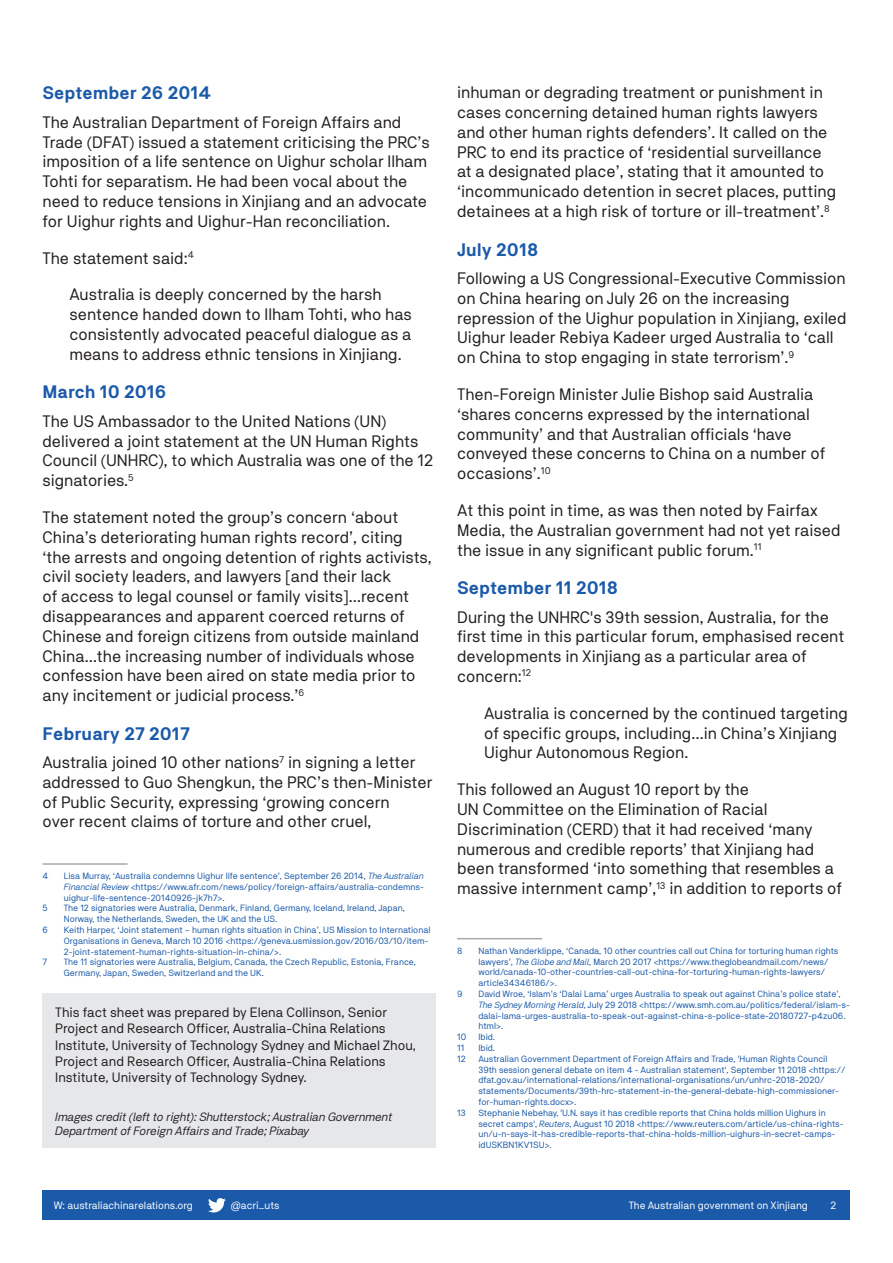
<style>
.page{position:relative;width:893px;height:1263px;background:#fff}
.page>*{position:absolute;margin:0;border:0;box-sizing:border-box;transform-origin:0 0}
.Subheading{font:700 18px "NB Akademie Std";color:#1b5aa9}
.Body_Copy{font:16.5px/19.8px "NB Akademie Std";color:#231f20}
.Quotes{font:16.5px/19.8px "NB Akademie Std";color:#231f20}
.Author_and_image_cre{font:13.5px/16.2px "NB Akademie Std";color:#231f20}
.Author_and_image_cre-2{font:italic 12px/14.4px "NB Akademie Std";color:#231f20}
.t1{font:10.5px "NB Akademie Std";color:#fff}
.Footnote_text_2{font:9px/10.8px "NB Akademie Std";color:#1b5aa9}
.s1{font-style:italic}
</style>
<div class="page">
<div style="left:43px;top:1191px;width:807px;height:29px;background:#1b5aa9"></div>
<svg style="left:208px;top:1198px;width:18px;height:14px"></svg>
<hr style="left:43px;top:863px;width:85px;height:2px;background:#a8a9ad">
<hr style="left:457px;top:938px;width:85px;height:1px;background:#a8a9ad">
<div style="left:43px;top:993px;width:393px;height:155px;background:#e6e7e9"></div>
<p class="Subheading" style="left:43px;top:83px;width:170px">September 26 2014</p>
<p class="Body_Copy" style="left:43px;top:112px;width:389px">The Australian Department of Foreign Affairs and Trade (DFAT) issued a statement criticising the PRC’s imposition of a life sentence on Uighur scholar Ilham Tohti for separatism. He had been vocal about the need to reduce tensions in Xinjiang and an advocate for Uighur rights and Uighur-Han reconciliation.</p>
<p class="Body_Copy" style="left:43px;top:248px;width:153px">The statement said:<sup>4</sup></p>
<p class="Quotes" style="left:70px;top:285px;width:344px">Australia is deeply concerned by the harsh sentence handed down to Ilham Tohti, who has consistently advocated peaceful dialogue as a means to address ethnic tensions in Xinjiang.</p>
<p class="Subheading" style="left:43px;top:382px;width:125px">March 10 2016</p>
<p class="Body_Copy" style="left:43px;top:411px;width:392px">The US Ambassador to the United Nations (UN) delivered a joint statement at the UN Human Rights Council (UNHRC), to which Australia was one of the 12 signatories.<sup>5</sup></p>
<p class="Body_Copy" style="left:43px;top:507px;width:391px">The statement noted the group’s concern ‘about China’s deteriorating human rights record’, citing ‘the arrests and ongoing detention of rights activists, civil society leaders, and lawyers [and their lack<br>of access to legal counsel or family visits]…recent disappearances and apparent coerced returns of Chinese and foreign citizens from outside mainland China…the increasing number of individuals whose confession have been aired on state media prior to any incitement or judicial process.’<sup>6</sup></p>
<p class="Subheading" style="left:43px;top:723px;width:149px">February 27 2017</p>
<p class="Body_Copy" style="left:43px;top:752px;width:391px">Australia joined 10 other nations<sup>7</sup> in signing a letter addressed to Guo Shengkun, the PRC’s then-Minister of Public Security, expressing ‘growing concern<br>over recent claims of torture and other cruel,</p>
<p class="Footnote_text_2" style="left:43px;top:870px;width:7px">4</p>
<p class="Footnote_text_2" style="left:64px;top:870px;width:362px;text-align:justify">Lisa Murray, ‘Australia condemns Uighur life sentence’, September 26 2014, <span class="s1">The Australian Financial Review</span> &lt;https://www.afr.com/news/policy/foreign-affairs/australia-condemns&shy;uighur-life-sentence-20140926-jk7h7&gt;.</p>
<p class="Footnote_text_2" style="left:43px;top:903px;width:7px">5</p>
<p class="Footnote_text_2" style="left:64px;top:903px;width:343px">The 12 signatories were Australia, Denmark, Finland, Germany, Iceland, Ireland, Japan,<br>Norway, the Netherlands, Sweden, the UK and the US.</p>
<p class="Footnote_text_2" style="left:43px;top:924px;width:7px">6</p>
<p class="Footnote_text_2" style="left:64px;top:924px;width:368px">Keith Harper, ‘Joint statement – human rights situation in China’, US Mission to International<br>Organisations in Geneva, March 10 2016 &lt;https://geneva.usmission.gov/2016/03/10/item-<br>2-joint-statement-human-rights-situation-in-china/&gt;.</p>
<p class="Footnote_text_2" style="left:43px;top:957px;width:6px">7</p>
<p class="Footnote_text_2" style="left:64px;top:957px;width:354px">The 11 signatories were Australia, Belgium, Canada, the Czech Republic, Estonia, France,<br>Germany, Japan, Sweden, Switzerland and the UK.</p>
<p class="Author_and_image_cre" style="left:55px;top:1004px;width:362px">This fact sheet was prepared by Elena Collinson, Senior Project and Research Officer, Australia-China Relations Institute, University of Technology Sydney and Michael Zhou, Project and Research Officer, Australia-China Relations Institute, University of Technology Sydney.</p>
<p class="Author_and_image_cre-2" style="left:55px;top:1109px;width:338px">Images credit (left to right): Shutterstock; Australian Government<br>Department of Foreign Affairs and Trade; Pixabay</p>
<p class="Body_Copy" style="left:457px;top:82px;width:380px">inhuman or degrading treatment or punishment in cases concerning detained human rights lawyers and other human rights defenders’. It called on the PRC to end its practice of ‘residential surveillance at a designated place’, stating that it amounted to ‘incommunicado detention in secret places, putting detainees at a high risk of torture or ill-treatment’.<sup>8</sup></p>
<p class="Subheading" style="left:457px;top:239px;width:83px">July 2018</p>
<p class="Body_Copy" style="left:457px;top:268px;width:391px">Following a US Congressional-Executive Commission on China hearing on July 26 on the increasing repression of the Uighur population in Xinjiang, exiled Uighur leader Rebiya Kadeer urged Australia to ‘call on China to stop engaging in state terrorism’.<sup>9</sup></p>
<p class="Body_Copy" style="left:457px;top:384px;width:370px">Then-Foreign Minister Julie Bishop said Australia ‘shares concerns expressed by the international community’ and that Australian officials ‘have conveyed these concerns to China on a number of occasions’.<sup>10</sup></p>
<p class="Body_Copy" style="left:457px;top:500px;width:385px">At this point in time, as was then noted by Fairfax<br>Media, the Australian government had not yet raised the issue in any significant public forum.<sup>11</sup></p>
<p class="Subheading" style="left:457px;top:578px;width:163px">September 11 2018</p>
<p class="Body_Copy" style="left:457px;top:607px;width:389px">During the UNHRC's 39th session, Australia, for the first time in this particular forum, emphasised recent developments in Xinjiang as a particular area of concern:<sup>12</sup></p>
<p class="Quotes" style="left:484px;top:703px;width:365px">Australia is concerned by the continued targeting of specific groups, including…in China’s Xinjiang<br>Uighur Autonomous Region.</p>
<p class="Body_Copy" style="left:457px;top:779px;width:386px">This followed an August 10 report by the<br>UN Committee on the Elimination of Racial Discrimination (CERD) that it had received ‘many numerous and credible reports’ that Xinjiang had been transformed ‘into something that resembles a massive internment camp’,<sup>13</sup> in addition to reports of</p>
<p class="Footnote_text_2" style="left:457px;top:945px;width:7px">8</p>
<p class="Footnote_text_2" style="left:478px;top:945px;width:362px">Nathan Vanderklippe, ‘Canada, 10 other countries call out China for torturing human rights lawyers’, <span class="s1">The Globe and Mail</span>, March 20 2017 &lt;https://www.theglobeandmail.com/news/ world/canada-10-other-countries-call-out-china-for-torturing-human-rights-lawyers/ article34346186/&gt;.</p>
<p class="Footnote_text_2" style="left:457px;top:988px;width:7px">9</p>
<p class="Footnote_text_2" style="left:478px;top:988px;width:373px">David Wroe, ‘Islam’s ‘Dalai Lama’ urges Australia to speak out against China’s police state’, <span class="s1">The Sydney Morning Herald</span>, July 29 2018 &lt;https://www.smh.com.au/politics/federal/islam-s&shy;dalai-lama-urges-australia-to-speak-out-against-china-s-police-state-20180727-p4zu06. html&gt;.</p>
<p class="Footnote_text_2" style="left:457px;top:1031px;width:11px">10</p>
<p class="Footnote_text_2" style="left:478px;top:1031px;width:18px">Ibid.</p>
<p class="Footnote_text_2" style="left:457px;top:1042px;width:9px">11</p>
<p class="Footnote_text_2" style="left:478px;top:1042px;width:18px">Ibid.</p>
<p class="Footnote_text_2" style="left:457px;top:1053px;width:10px">12</p>
<p class="Footnote_text_2" style="left:478px;top:1053px;width:368px">Australian Government Department of Foreign Affairs and Trade, 'Human Rights Council 39th session general debate on item 4 - Australian statement', September 11 2018 &lt;https:// dfat.gov.au/international-relations/international-organisations/un/unhrc-2018-2020/ statements/Documents/39th-hrc-statement-in-the-general-debate-high-commissioner&shy;for-human-rights.docx&gt;.</p>
<p class="Footnote_text_2" style="left:457px;top:1107px;width:10px">13</p>
<p class="Footnote_text_2" style="left:478px;top:1107px;width:367px">Stephanie Nebehay, 'U.N. says it has credible reports that China holds million Uighurs in secret camps', <span class="s1">Reuters</span>, August 10 2018 &lt;https://www.reuters.com/article/us-china-rights&shy;un/u-n-says-it-has-credible-reports-that-china-holds-million-uighurs-in-secret-camps&shy;idUSKBN1KV1SU&gt;.</p>
<p class="t1" style="left:54px;top:1200px;width:141px">W: australiachinarelations.org</p>
<p class="t1" style="left:231px;top:1200px;width:50px">@acri_uts</p>
<p class="t1" style="left:629px;top:1200px;width:181px">The Australian government on Xinjiang</p>
<p class="t1" style="left:830px;top:1200px;width:7px">2</p>
</div>
